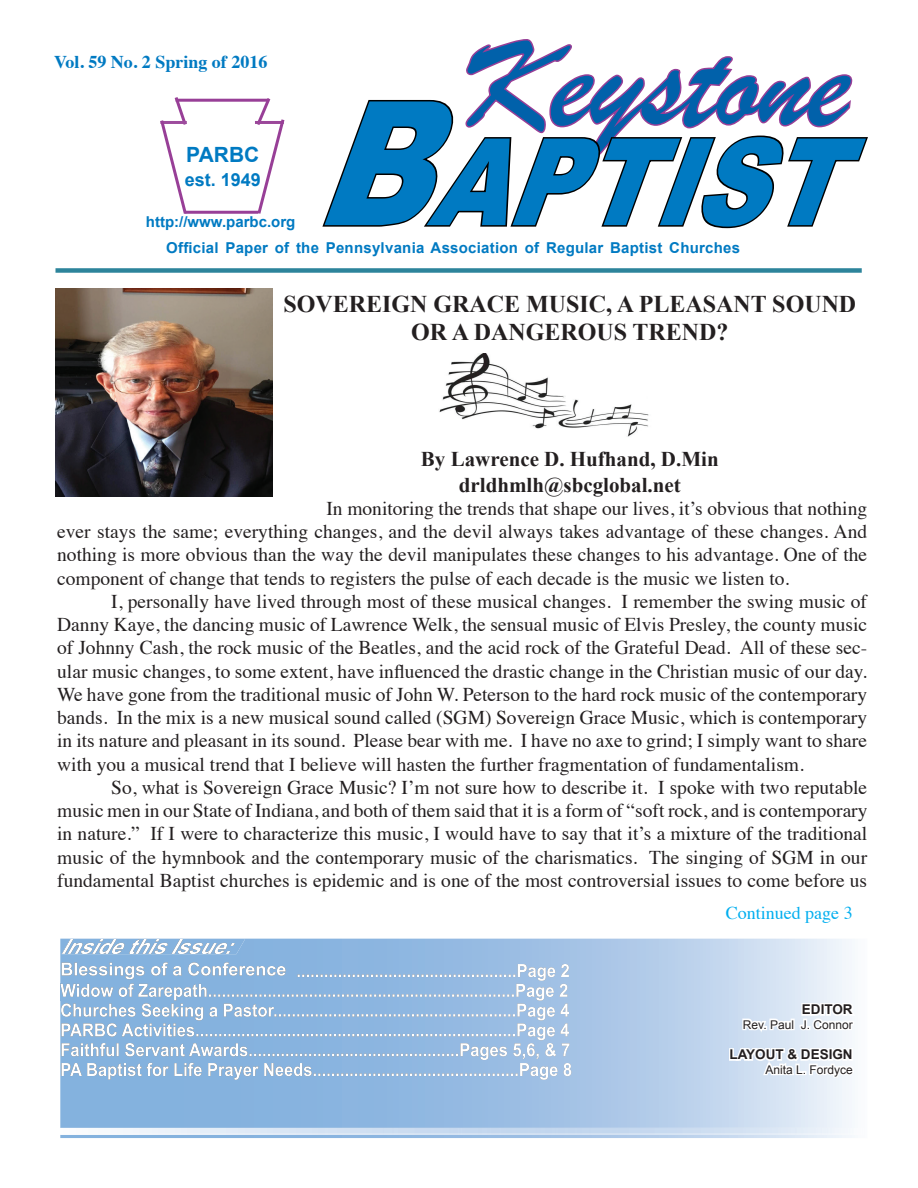
<style>
.page{position:relative;width:918px;height:1188px;background:#fff}
.page>*{position:absolute;margin:0;border:0;box-sizing:border-box;transform-origin:0 0}
.t1{font:135px "Brush Script";color:#0161aa}
.t2{font:italic 900 120.9px "Arial";color:#007ac2;scale:.84 1}
.t3{font:700 24px/28.8px "Times New Roman";color:#231f20;text-align:center}
.t4{font:700 21px/25.2px "Times New Roman";color:#231f20;text-align:center}
.t5{font:italic 700 21px "Arial";color:#fff}
.t6{font:700 21px "Arial";color:#007ac2}
.t7{font:19.5px/23.2px "Times";color:#231f20;text-align:justify}
.t8{font:700 18.15px/19.8px "Arial";color:#fff;scale:.91 1}
.t9{font:700 18px "Times";color:#007ac2}
.t10{font:18px "Times";color:#00aeef}
.t11{font:700 18px "Arial";color:#007ac2}
.t12{font:700 15px "Arial";letter-spacing:.015em;color:#007ac2}
.t13{font:700 13.5px "Arial";color:#231f20}
.t14{font:12px "Arial";color:#231f20}
.s1{font-size:172.8px}
.s2{font-size:18px}
</style>
<div class="page">
<svg style="left:322px;top:39px;width:546px;height:190px"></svg>
<hr style="left:176px;top:99px;width:93px;height:3px;background:#983f97">
<hr style="left:185px;top:211px;width:73px;height:3px;background:#983f97">
<svg style="left:254px;top:98px;width:31px;height:116px"></svg>
<svg style="left:160px;top:97px;width:29px;height:117px"></svg>
<div style="left:56px;top:268px;width:806px;height:5px;background:#2d849b"></div>
<svg style="left:60px;top:939px;width:792px;height:199px;background:#a6c5e6"></svg>
<div style="left:62px;top:939px;width:183px;height:15px;background:#84b2de"></div>
<div style="left:62px;top:962px;width:229px;height:17px;background:#84b2de"></div>
<div style="left:298px;top:964px;width:271px;height:17px;background:linear-gradient(to right,#85b2df,#a0c0e5)"></div>
<div style="left:60px;top:984px;width:507px;height:17px;background:linear-gradient(to right,#7eafdd,#9abde3)"></div>
<div style="left:61px;top:1003px;width:508px;height:17px;background:linear-gradient(to right,#7eafdd,#9bbde3)"></div>
<div style="left:62px;top:1023px;width:507px;height:17px;background:linear-gradient(to right,#7eafdd,#9bbde3)"></div>
<div style="left:62px;top:1043px;width:507px;height:17px;background:linear-gradient(to right,#7eafdd,#9bbde3)"></div>
<div style="left:62px;top:1063px;width:509px;height:17px;background:linear-gradient(to right,#7eafdd,#9bbde4)"></div>
<img style="left:60px;top:1128px;width:792px;height:7px">
<svg style="left:727px;top:1001px;width:125px;height:84px"></svg>
<img style="left:56px;top:289px;width:216px;height:208px">
<img style="left:439px;top:354px;width:210px;height:83px">
<p class="t9" style="left:54px;top:44px;width:215px">Vol. 59 No. 2 Spring of 2016</p>
<p class="t6" style="left:186px;top:141px;width:75px">PARBC</p>
<p class="t11" style="left:185px;top:168px;width:78px">est. 1949</p>
<p class="t12" style="left:146px;top:212px;width:151px">http://www.parbc.org</p>
<h1 class="t1" style="left:462px;top:-7px;width:404px">Keystone</h1>
<h2 class="t2" style="left:314px;top:94px;width:697px"><span class="s1">B</span>APTIST</h2>
<p class="t12" style="left:166px;top:238px;width:575px">Official Paper of the Pennsylvania Association of Reg u lar Baptist Church es</p>
<p class="t3" style="left:283px;top:289px;width:574px">SOVEREIGN GRACE MUSIC, A PLEASANT SOUND<br>OR A DANGEROUS TREND?</p>
<p class="t4" style="left:421px;top:446px;width:299px">By Lawrence D. Hufhand, D.Min drldhmlh@sbcglobal.net</p>
<p class="t7" style="left:57px;top:495px;width:812px;text-indent:269px">In monitoring the trends that shape our lives, it’s obvious that nothing ever stays the same; everything changes, and the devil always takes advantage of these changes. And nothing is more obvious than the way the devil manipulates these changes to his advantage. One of the component of change that tends to registers the pulse of each decade is the music we listen to.</p>
<p class="t7" style="left:57px;top:588px;width:812px;text-indent:54px">I, personally have lived through most of these musical changes. I remember the swing music of Danny Kaye, the dancing music of Lawrence Welk, the sensual music of Elvis Presley, the county music of Johnny Cash, the rock music of the Beatles, and the acid rock of the Grateful Dead. All of these sec&shy;ular music changes, to some extent, have influenced the drastic change in the Christian music of our day.<br>We have gone from the traditional music of John W. Peterson to the hard rock music of the contemporary bands. In the mix is a new musical sound called (SGM) Sovereign Grace Music, which is contemporary in its nature and pleasant in its sound. Please bear with me. I have no axe to grind; I simply want to share with you a musical trend that I believe will hasten the further fragmentation of fundamentalism.</p>
<p class="t7" style="left:57px;top:774px;width:812px;text-indent:54px">So, what is Sovereign Grace Music? I’m not sure how to describe it. I spoke with two reputable music men in our State of Indiana, and both of them said that it is a form of “soft rock, and is contemporary in nature.” If I were to characterize this music, I would have to say that it’s a mixture of the traditional music of the hymnbook and the contemporary music of the charismatics. The singing of SGM in our fundamental Baptist churches is epidemic and is one of the most controversial issues to come before us</p>
<p class="t5" style="left:60px;top:933px;width:189px">InsidethisIssue:</p>
<p class="t8" style="left:60px;top:961px;width:564px"><span class="s2">Blessings of a Conference</span> ................................................Page 2<br>Widow of Zarepath...................................................................Page 2<br>Churches Seeking a Pastor.....................................................Page 4<br>PARBC Activities......................................................................Page 4<br>Faithful Servant Awards..............................................Pages 5,6, &amp; 7<br>PA Baptist for Life Prayer Needs.............................................Page 8</p>
<p class="t10" style="left:726px;top:896px;width:128px">Continued page 3</p>
<p class="t13" style="left:802px;top:1001px;width:52px">EDITOR</p>
<p class="t14" style="left:743px;top:1017px;width:111px">Rev. Paul J. Connor</p>
<p class="t13" style="left:729px;top:1046px;width:125px">LAYOUT &amp; DESIGN</p>
<p class="t14" style="left:765px;top:1062px;width:89px">Anita L. Fordyce</p>
</div>
